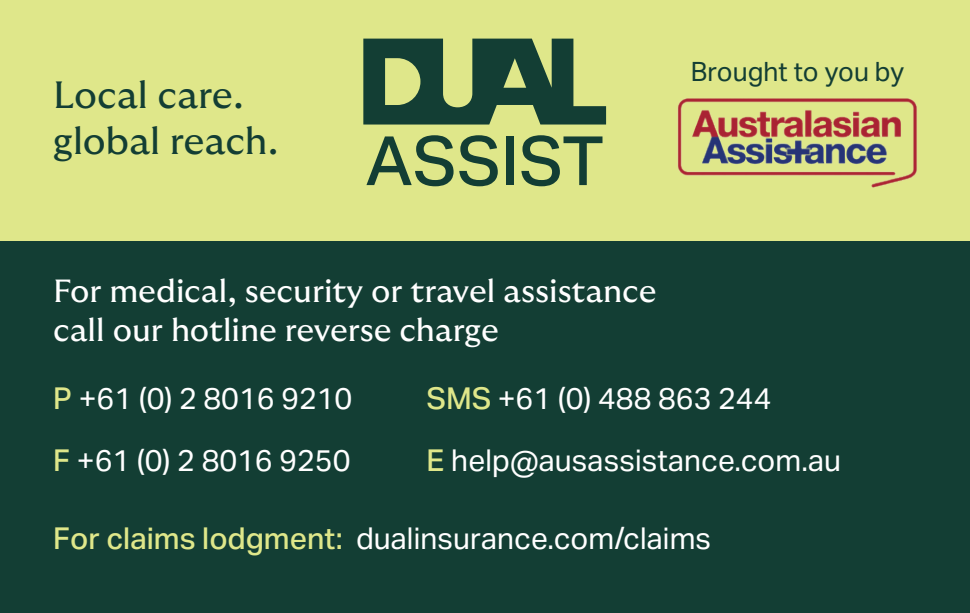
<style>
.page{position:relative;width:970px;height:613px;background:#fff}
.page>*{position:absolute;margin:0;border:0;box-sizing:border-box;transform-origin:0 0}
.t1{font:500 68px "Aktiv Grotesk";color:#133e34}
.t2{font:38px/45.6px "GT Ultra Median";letter-spacing:-.005em;color:#133e34}
.t3{font:32px/38.4px "GT Ultra Median";color:#fff}
.t4{font:30px/61.2px "Aktiv Grotesk";color:#fff}
.t5{font:26.4px "Aktiv Grotesk";color:#133e34}
.s1{font-weight:500;color:#dfe78a}
</style>
<div class="page">
<div style="left:0;top:0;width:969px;height:265px;background:#dfe78a"></div>
<div style="left:0;top:241px;width:969px;height:371px;background:#133e34"></div>
<img style="left:677px;top:98px;width:240px;height:90px">
<svg style="left:363px;top:39px;width:243px;height:85px"></svg>
<p class="t2" style="left:53px;top:73px;width:227px">Local care. global reach.</p>
<h1 class="t1" style="left:365px;top:122px;width:239px">ASSIST</h1>
<p class="t3" style="left:53px;top:272px;width:604px">For medical, security or travel assistance call our hotline reverse charge</p>
<p class="t5" style="left:690px;top:57px;width:215px">Brought to you by</p>
<p class="t4" style="left:53px;top:368px;width:301px"><span class="s1">P</span> +61 (0) 2 8016 9210<br><span class="s1">F</span> +61 (0) 2 8016 9250</p>
<p class="t4" style="left:426px;top:368px;width:346px"><span class="s1">SMS</span> +61 (0) 488 863 244</p>
<p class="t4" style="left:426px;top:429px;width:416px"><span class="s1">E</span> help@ausassistance.com.au</p>
<p class="t4" style="left:53px;top:507px;width:659px"><span class="s1">For claims lodgment:</span> dualinsurance.com/claims</p>
</div>
